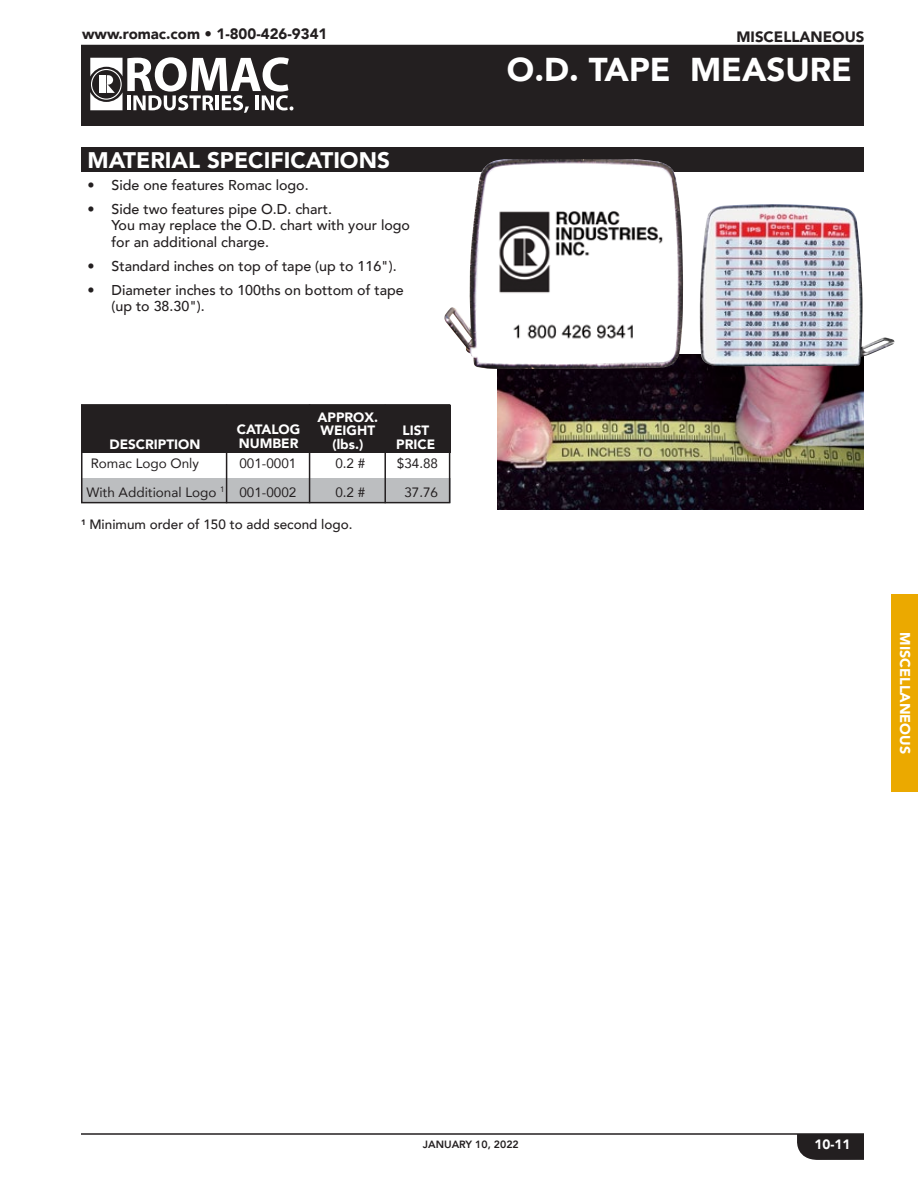
<style>
.page{position:relative;width:918px;height:1188px;background:#fff}
.page>*{position:absolute;margin:0;border:0;box-sizing:border-box;transform-origin:0 0}
.t1{font:900 33px "Avenir";color:#fff}
.t2{font:900 22.5px "Avenir";color:#fff}
.t3{font:900 15px "Avenir";color:#231f20}
.t4{font:500 14.25px/16.5px "Avenir";color:#231f20}
.t5{font:900 14.25px "Avenir";color:#fff}
.t6{font:13.5px "Avenir";color:#231f20}
.t7{font:900 13.5px/13.5px "Avenir";color:#fff;text-align:center}
.t8{font:500 13.5px "Avenir";color:#231f20}
.t9{font:800 10.5px "Avenir";color:#231f20}
</style>
<div class="page">
<svg style="left:797px;top:1135px;width:67px;height:25px;background:#2d292a"></svg>
<hr style="left:81px;top:1133px;width:783px;height:2px;background:#231f20">
<div style="left:81px;top:45px;width:783px;height:81px;background:#231f20"></div>
<svg style="left:90px;top:57px;width:203px;height:56px"></svg>
<div style="left:891px;top:594px;width:27px;height:198px;background:#eba900"></div>
<div style="left:81px;top:147px;width:783px;height:25px;background:#231f20"></div>
<img style="left:498px;top:355px;width:366px;height:154px">
<div style="left:81px;top:478px;width:369px;height:25px;background:#bcbec0"></div>
<div style="left:81px;top:404px;width:369px;height:99px;border:2px solid #231f20"></div>
<div style="left:81px;top:405px;width:369px;height:48px;background:#231f20"></div>
<hr style="left:226px;top:405px;width:1px;height:98px;background:#231f20">
<hr style="left:309px;top:404px;width:1px;height:99px;background:#231f20">
<hr style="left:384px;top:405px;width:2px;height:98px;background:#231f20">
<img style="left:700px;top:204px;width:195px;height:162px">
<img style="left:444px;top:159px;width:239px;height:211px">
<p class="t3" style="left:82px;top:21px;width:247px">www.romac.com • 1-800-426-9341</p>
<p class="t3" style="left:736px;top:24px;width:130px">MISCELLANEOUS</p>
<h2 class="t2" style="left:87px;top:141px;width:304px">MATERIAL SPECIFICATIONS</h2>
<p class="t4" style="left:87px;top:176px;width:223px">• Side one features Romac logo.</p>
<p class="t4" style="left:111px;top:200px;width:300px;text-indent:-24px">• Side two features pipe O.D. chart.<br>You may replace the O.D. chart with your logo for an additional charge.</p>
<p class="t4" style="left:87px;top:257px;width:311px">• Standard inches on top of tape (up to 116").</p>
<p class="t4" style="left:111px;top:281px;width:294px;text-indent:-24px">• Diameter inches to 100ths on bottom of tape (up to 38.30").</p>
<p class="t7" style="left:237px;top:422px;width:65px">CATALOG</p>
<p class="t7" style="left:109px;top:437px;width:92px">DESCRIPTION</p>
<p class="t7" style="left:239px;top:436px;width:61px">NUMBER</p>
<p class="t7" style="left:318px;top:410px;width:62px">APPROX.<br>WEIGHT (lbs.)</p>
<p class="t7" style="left:396px;top:423px;width:41px">LIST<br>PRICE</p>
<p class="t6" style="left:91px;top:453px;width:110px">Romac Logo Only</p>
<p class="t6" style="left:239px;top:453px;width:59px">001-0001</p>
<p class="t6" style="left:335px;top:453px;width:32px">0.2 #</p>
<p class="t6" style="left:397px;top:453px;width:43px">$34.88</p>
<p class="t6" style="left:86px;top:481px;width:212px">With Additional Logo <sup>1</sup> 001-0002</p>
<p class="t6" style="left:335px;top:481px;width:32px">0.2 #</p>
<p class="t6" style="left:404px;top:481px;width:35px">37.76</p>
<p class="t8" style="left:81px;top:513px;width:273px"><sup>1</sup> Minimum order of 150 to add second logo.</p>
<h1 class="t1" style="left:507px;top:41px;width:347px">O.D. TAPE MEASURE</h1>
<p class="t5" style="left:918px;top:632px;width:123px;rotate:90deg">MISCELLANEOUS</p>
<p class="t9" style="left:423px;top:1136px;width:97px">JANUARY 10, 2022</p>
<p class="t7" style="left:814px;top:1137px;width:37px">10-11</p>
</div>
